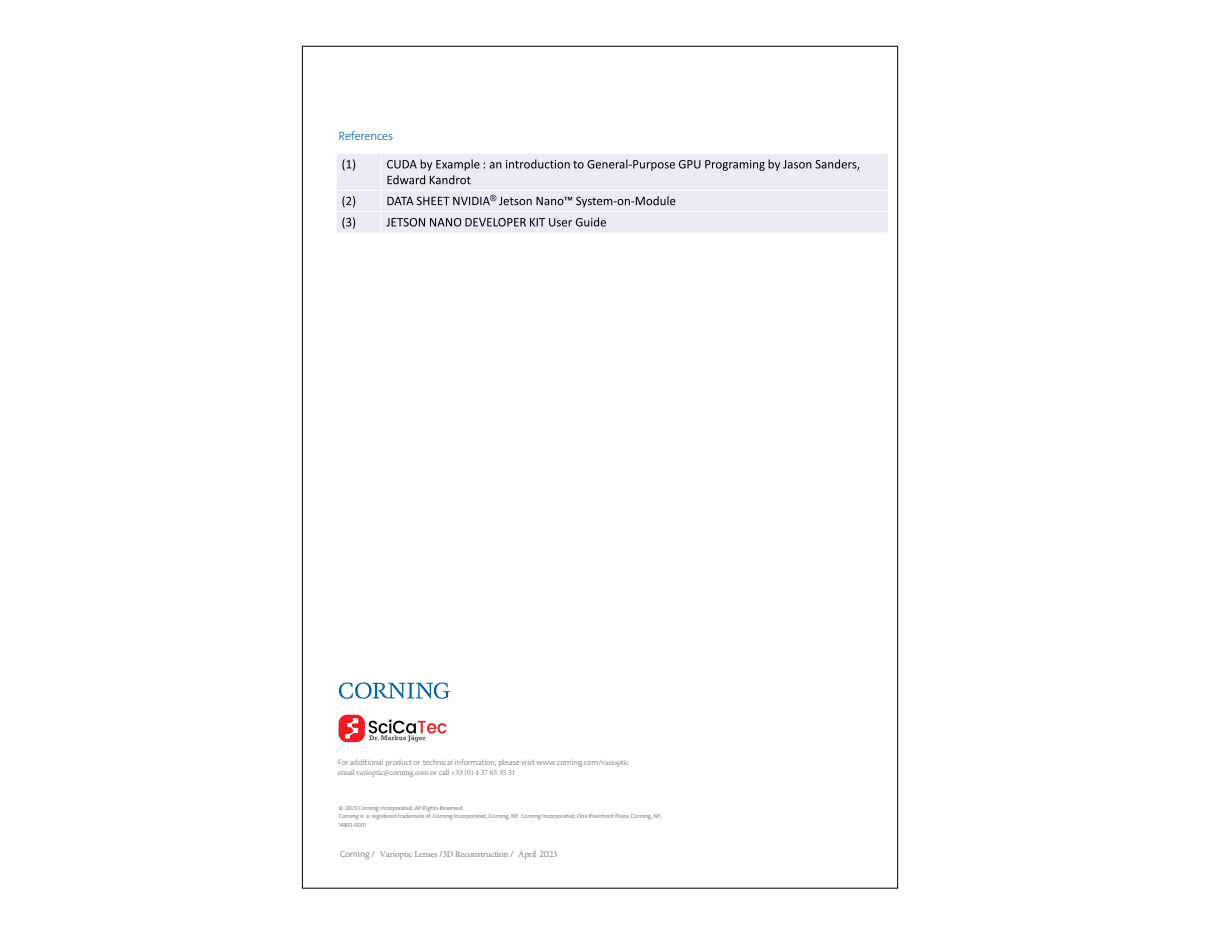
<style>
.page{position:relative;width:1224px;height:936px;background:#fff}
.page>*{position:absolute;margin:0;border:0;box-sizing:border-box;transform-origin:0 0}
.t1{font:300 12px "The Sans C4 s";letter-spacing:-.02em;color:#0065a4}
.t2{font:9px "Minion Pro";letter-spacing:-.02em;color:#807f83}
.t3{font:300 8px "The Sans";letter-spacing:-.02em;color:#807f83}
.t4{font:8px "Minion Pro";letter-spacing:-.02em;color:#807f83}
.t5{font:6px/8.1px "The Sans";letter-spacing:-.02em;color:#807f83}
.t6{font:6px "The Sans Caps";letter-spacing:-.02em;color:#807f83}
.s1{font-family:"Minion Pro";font-weight:400}
.s2{font-family:"The Sans Caps"}
.s3{font-family:"Minion Pro"}
.s4{font-family:"The Sans";font-weight:300}
.s5{font-family:"The Sans Semi Light Caps"}
</style>
<div class="page">
<svg style="left:339px;top:682px;width:111px;height:17px"></svg>
<img style="left:337px;top:154px;width:551px;height:79px">
<img style="left:339px;top:714px;width:108px;height:28px">
<h1 class="t1" style="left:339px;top:129px;width:56px">References</h1>
<h3 class="t3" style="left:338px;top:757px;width:292px">For additional product or technical information, please visit www.corning.com/<span class="s1">varioptic</span></h3>
<h3 class="t4" style="left:338px;top:768px;width:180px">email varioptic@corning.com or call +33 (0) 4 37 65 35 31</h3>
<p class="t5" style="left:339px;top:804px;width:325px">© <span class="s2">20</span><span class="s3">2</span><span class="s2">3</span> Corning Incorporated. All Rights Reserved.<br>Corning is a registered trademark of Corning Incorporated, Corning, NY. Corning Incorporated, One Riverfront Plaza, Corning, NY,</p>
<p class="t6" style="left:339px;top:821px;width:29px">14831-0001</p>
<h2 class="t2" style="left:340px;top:849px;width:219px"><span class="s4">Corning /</span> Varioptic Lenses <span class="s4">/</span>3D Reconstruction <span class="s4">/</span> April <span class="s5">20</span>23</h2>
</div>
